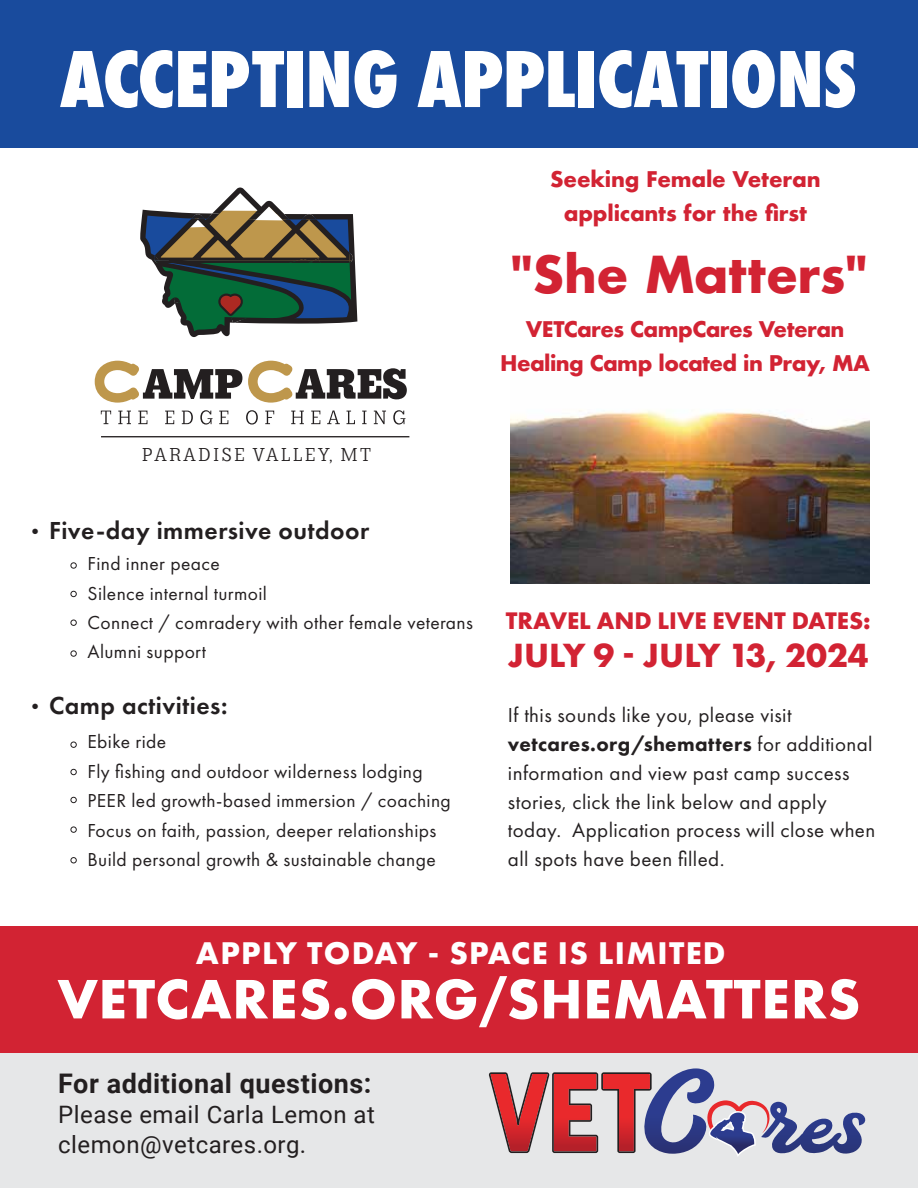
<style>
.page{position:relative;width:918px;height:1188px;background:#fff}
.page>*{position:absolute;margin:0;border:0;box-sizing:border-box;transform-origin:0 0}
.t1{font:800 84px "Futura PT Cond";letter-spacing:-.01em;color:#fff}
.t2{font:700 51px "Futura";letter-spacing:.01em;color:#fff}
.t3{font:700 49.5px "Futura";letter-spacing:-.01em;color:#d22333}
.t4{font:700 34.8px "Futura PT";color:#d22333}
.t5{font:700 32.55px "Futura PT";letter-spacing:.04em;color:#fff}
.t6{font:700 27px "Roboto";letter-spacing:.02em;color:#231f20}
.t7{font:600 25.5px "Futura PT";letter-spacing:.02em;color:#231f20}
.t8{font:700 24.9px "Futura PT";color:#d22333}
.t9{font:24px/30px "Roboto";letter-spacing:.02em;color:#231f20}
.t10{font:21px/28.8px "Futura PT";letter-spacing:.02em;color:#231f20}
.t11{font:700 21px/34.5px "Futura";letter-spacing:-.02em;color:#d22333;text-align:center}
.t12{font:20.85px "Lehigh Personal";letter-spacing:.1em;color:#231f20}
.t13{font:19.5px/29.4px "Futura PT";letter-spacing:.02em;color:#231f20}
.s1{font-weight:800}
</style>
<div class="page">
<div style="left:0;top:926px;width:918px;height:170px;background:#d22333"></div>
<div style="left:0;top:1054px;width:918px;height:134px;background:#e6e7e8"></div>
<div style="left:0;top:0;width:918px;height:148px;background:#194b9d"></div>
<svg style="left:488px;top:1068px;width:378px;height:88px"></svg>
<svg style="left:71px;top:742px;width:6px;height:6px"></svg>
<div style="left:71px;top:562px;width:6px;height:7px;border:1px solid #231f20;border-radius:50%"></div>
<svg style="left:71px;top:591px;width:6px;height:6px"></svg>
<svg style="left:71px;top:620px;width:6px;height:6px"></svg>
<div style="left:71px;top:650px;width:6px;height:7px;border:1px solid #231f20;border-radius:50%"></div>
<svg style="left:71px;top:769px;width:6px;height:6px"></svg>
<svg style="left:71px;top:797px;width:6px;height:6px"></svg>
<svg style="left:71px;top:827px;width:6px;height:6px"></svg>
<svg style="left:71px;top:857px;width:6px;height:6px"></svg>
<img style="left:511px;top:410px;width:358px;height:174px">
<svg style="left:140px;top:188px;width:218px;height:149px"></svg>
<svg style="left:95px;top:360px;width:312px;height:65px"></svg>
<hr style="left:101px;top:436px;width:308px;height:1px;background:#231f20">
<h1 class="t1" style="left:60px;top:29px;width:799px">ACCEPTING APPLICATIONS</h1>
<p class="t11" style="left:550px;top:162px;width:272px">Seeking Female Veteran applicants for the first</p>
<h3 class="t3" style="left:510px;top:239px;width:359px">"She Matters"</h3>
<p class="t11" style="left:500px;top:312px;width:371px">VETCares CampCares Veteran<br>Healing Camp located in Pray, MA</p>
<p class="t12" style="left:142px;top:443px;width:231px">PARADISE VALLEY, MT</p>
<p class="t13" style="left:26px;top:516px;width:21px">•</p>
<h3 class="t7" style="left:49px;top:515px;width:322px">Five-day immersive outdoor</h3>
<p class="t13" style="left:88px;top:549px;width:387px">Find inner peace<br>Silence internal turmoil<br>Connect / comradery with other female veterans<br>Alumni support</p>
<p class="t13" style="left:26px;top:692px;width:21px">•</p>
<h3 class="t7" style="left:49px;top:690px;width:180px">Camp activities:</h3>
<p class="t13" style="left:88px;top:727px;width:365px">Ebike ride<br>Fly fishing and outdoor wilderness lodging PEER led growth-based immersion / coaching Focus on faith, passion, deeper relationships Build personal growth &amp; sustainable change</p>
<p class="t8" style="left:506px;top:605px;width:366px">TRAVEL AND LIVE EVENT DATES:</p>
<h3 class="t4" style="left:508px;top:633px;width:363px">JULY 9 JULY 13, 2024</h3>
<p class="t10" style="left:508px;top:701px;width:369px">If this sounds like you, please visit <span class="s1">vetcares.org/shematters</span> for additional information and view past camp success stories, click the link below and apply today. Application process will close when all spots have been filled.</p>
<h3 class="t5" style="left:196px;top:932px;width:531px">APPLY TODAY - SPACE IS LIMITED</h3>
<h2 class="t2" style="left:58px;top:962px;width:804px">VETCARES.ORG/SHEMATTERS</h2>
<h3 class="t6" style="left:58px;top:1064px;width:315px">For additional questions:</h3>
<p class="t9" style="left:58px;top:1098px;width:318px">Please email Carla Lemon at clemon@vetcares.org.</p>
</div>
